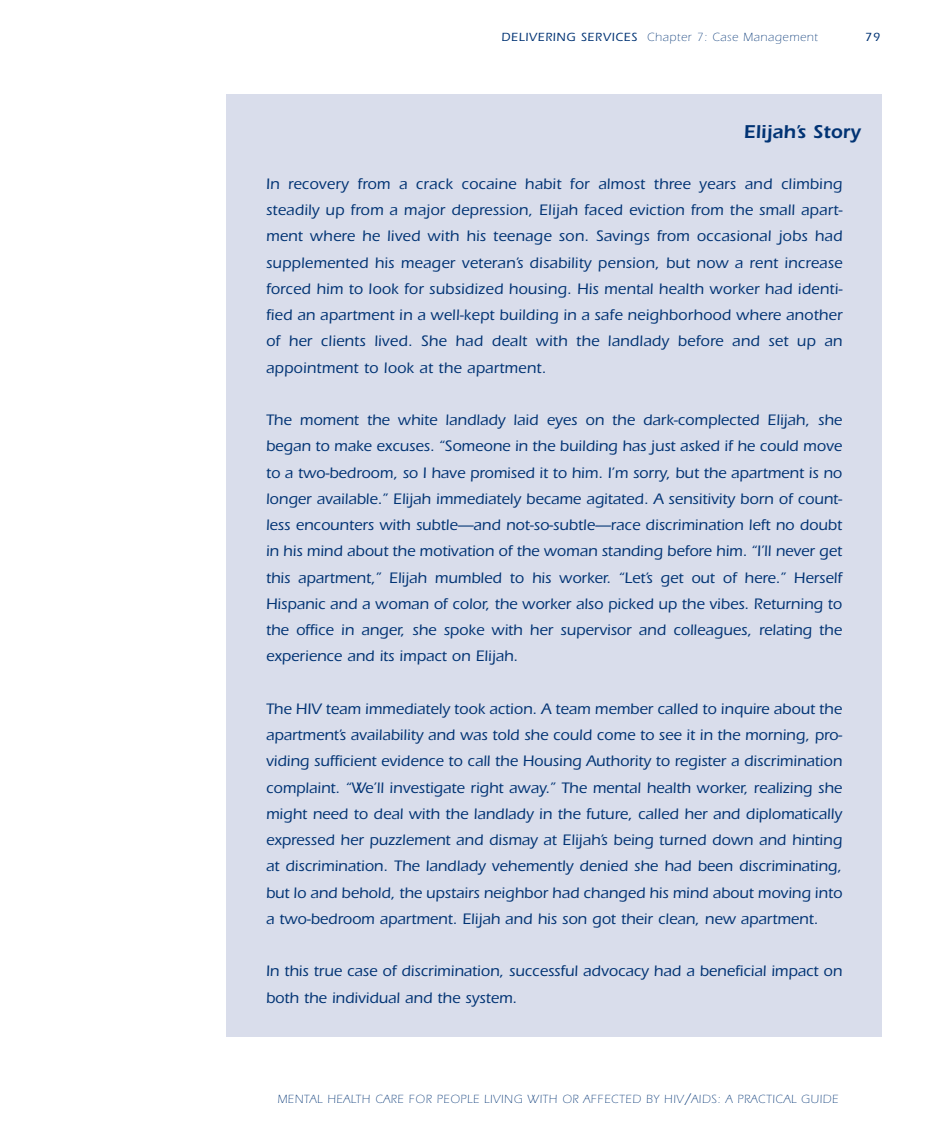
<style>
.page{position:relative;width:945px;height:1134px;background:#fff}
.page>*{position:absolute;margin:0;border:0;box-sizing:border-box;transform-origin:0 0}
.t1{font:600 19.25px "Itc Eras";letter-spacing:.005em;color:#013374}
.t2{font:500 15.75px/26.2px "Itc Eras";color:#013374;text-align:justify}
.t3{font:300 12.25px "Itc Eras";letter-spacing:.055em;color:#013374}
.t4{font:500 12.25px "Itc Eras";color:#013374}
.s1{font-weight:500}
.s2{font-size:17.5px}
</style>
<div class="page">
<div style="left:226px;top:94px;width:656px;height:943px;background:#d9ddeb"></div>
<p class="t3" style="left:502px;top:33px;width:318px"><span class="s1">DELIVERING SERVICES</span> Chapter 7: Case Management</p>
<p class="t4" style="left:865px;top:33px;width:17px">79</p>
<p class="t1" style="left:744px;top:125px;width:119px">Elijah’s Story</p>
<p class="t2" style="left:266px;top:172px;width:578px">In recovery from a crack cocaine habit for almost three years and climbing steadily up from a major depression, Elijah faced eviction from the small apart&shy;ment where he lived with his teenage son. Savings from occasional jobs had supplemented his meager veteran’s disability pension, but now a rent increase forced him to look for subsidized housing. His mental health worker had identi&shy;fied an apartment in a well-kept building in a safe neighborhood where another of her clients lived. She had dealt with the landlady before and set up an appointment to look at the apartment.</p>
<p class="t2" style="left:266px;top:409px;width:578px">The moment the white landlady laid eyes on the dark-complected Elijah, she began to make excuses. “Someone in the building has just asked if he could move to a two-bedroom, so I have promised it to him. I’m sorry, but the apartment is no longer available.” Elijah immediately became agitated. A sensitivity born of count&shy;less encounters with subtle—and not-so-subtle—race discrimination left no doubt in his mind about the motivation of the woman standing before him. “I’ll never get this apartment,” Elijah mumbled to his worker. “Let’s get out of here.” Herself Hispanic and a woman of color, the worker also picked up the vibes. Returning to the office in anger, she spoke with her supervisor and colleagues, relating the experience and its impact on Elijah.</p>
<p class="t2" style="left:266px;top:697px;width:578px">The HIV team immediately took action. A team member called to inquire about the apartment’s availability and was told she could come to see it in the morning, pro&shy;viding sufficient evidence to call the Housing Authority to register a discrimination complaint. “We’ll investigate right away.” The mental health worker, realizing she might need to deal with the landlady in the future, called her and diplomatically expressed her puzzlement and dismay at Elijah’s being turned down and hinting at discrimination. The landlady vehemently denied she had been discriminating, but lo and behold, the upstairs neighbor had changed his mind about moving into a two-bedroom apartment. Elijah and his son got their clean, new apartment.</p>
<p class="t2" style="left:266px;top:960px;width:578px">In this true case of discrimination, successful advocacy had a beneficial impact on both the individual and the system.</p>
<p class="t3" style="left:277px;top:1095px;width:563px">MENTAL HEALTH CARE FOR PEOPLE LIVING WITH OR AFFECTED BY HIV<span class="s2">/</span>AIDS: A PRACTICAL GUIDE</p>
</div>
